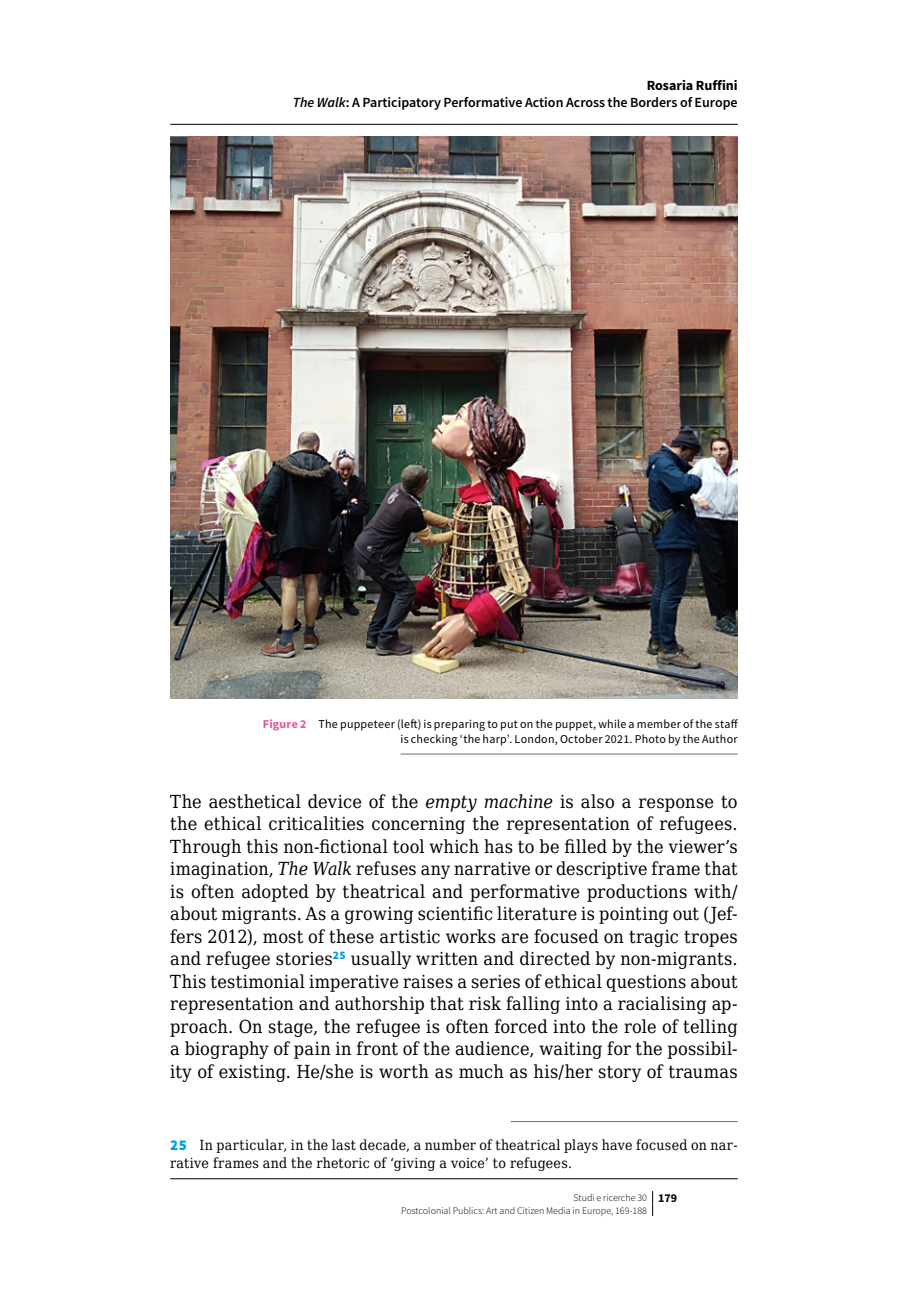
<style>
.page{position:relative;width:908px;height:1304px;background:#fff}
.page>*{position:absolute;margin:0;border:0;box-sizing:border-box;transform-origin:0 0}
.t1{font:18px/22.4px "DejaVu Serif Condensed";letter-spacing:.01em;color:#000;text-align:justify}
.t2{font:14px/17.6px "DejaVu Serif Condensed";letter-spacing:.02em;color:#000}
.t3{font:600 14px/17.6px "Source Sans Pro";color:#000;text-align:right}
.t4{font:12px/15px "Source Sans Pro";letter-spacing:.02em;color:#000;text-align:right}
.t5{font:300 10px/12.4px "Source Sans Pro";color:#000}
.s1{font-weight:700}
.s2{font-style:italic}
.s3{font-weight:700;color:#ea5297}
.s4{font-family:"Source Sans Pro";font-weight:900;font-size:15px;color:#009fe3}
.s5{font-weight:700;font-size:12px}
</style>
<div class="page">
<svg style="left:652px;top:1191px;width:1px;height:25px"></svg>
<hr style="left:510px;top:1121px;width:227px;height:1px;background:#706f6f">
<img style="left:170px;top:136px;width:567px;height:562px">
<hr style="left:400px;top:754px;width:337px;height:1px;background:#706f6f">
<hr style="left:170px;top:124px;width:567px;height:1px;background:#000">
<hr style="left:170px;top:1178px;width:567px;height:1px;background:#000">
<p class="t3" style="left:292px;top:76px;width:446px"><span class="s1">Rosaria Ruffini<br></span><span class="s2">The Walk</span>: A Participatory Performative Action Across the Borders of Europe</p>
<p class="t4" style="left:263px;top:716px;width:476px"><span class="s3">Figure 2</span> The puppeteer (left) is preparing to put on the puppet, while a member of the staff is checking ‘the harp’. London, October 2021. Photo by the Author</p>
<p class="t1" style="left:170px;top:790px;width:568px">The aesthetical device of the <span class="s2">empty machine</span> is also a response to the ethical criticalities concerning the representation of refugees.<br>Through this non-fictional tool which has to be filled by the viewer’s imagination, <span class="s2">The Walk</span> refuses any narrative or descriptive frame that is often adopted by theatrical and performative productions with/ about migrants. As a growing scientific literature is pointing out (Jef&shy;fers 2012), most of these artistic works are focused on tragic tropes and refugee stories<sup>25</sup> usually written and directed by non-migrants.<br>This testimonial imperative raises a series of ethical questions about representation and authorship that risk falling into a racialising ap&shy;proach. On stage, the refugee is often forced into the role of telling a biography of pain in front of the audience, waiting for the possibil&shy;ity of existing. He/she is worth as much as his/her story of traumas</p>
<p class="t2" style="left:170px;top:1136px;width:568px"><span class="s4">25</span> In particular, in the last decade, a number of theatrical plays have focused on nar&shy;rative frames and the rhetoric of ‘giving a voice’ to refugees.</p>
<p class="t5" style="left:401px;top:1191px;width:277px;text-indent:172px">Studi e ricerche 30 <span class="s5">179<br></span>Postcolonial Publics: Art and Citizen Media in Europe, 169-188</p>
</div>
